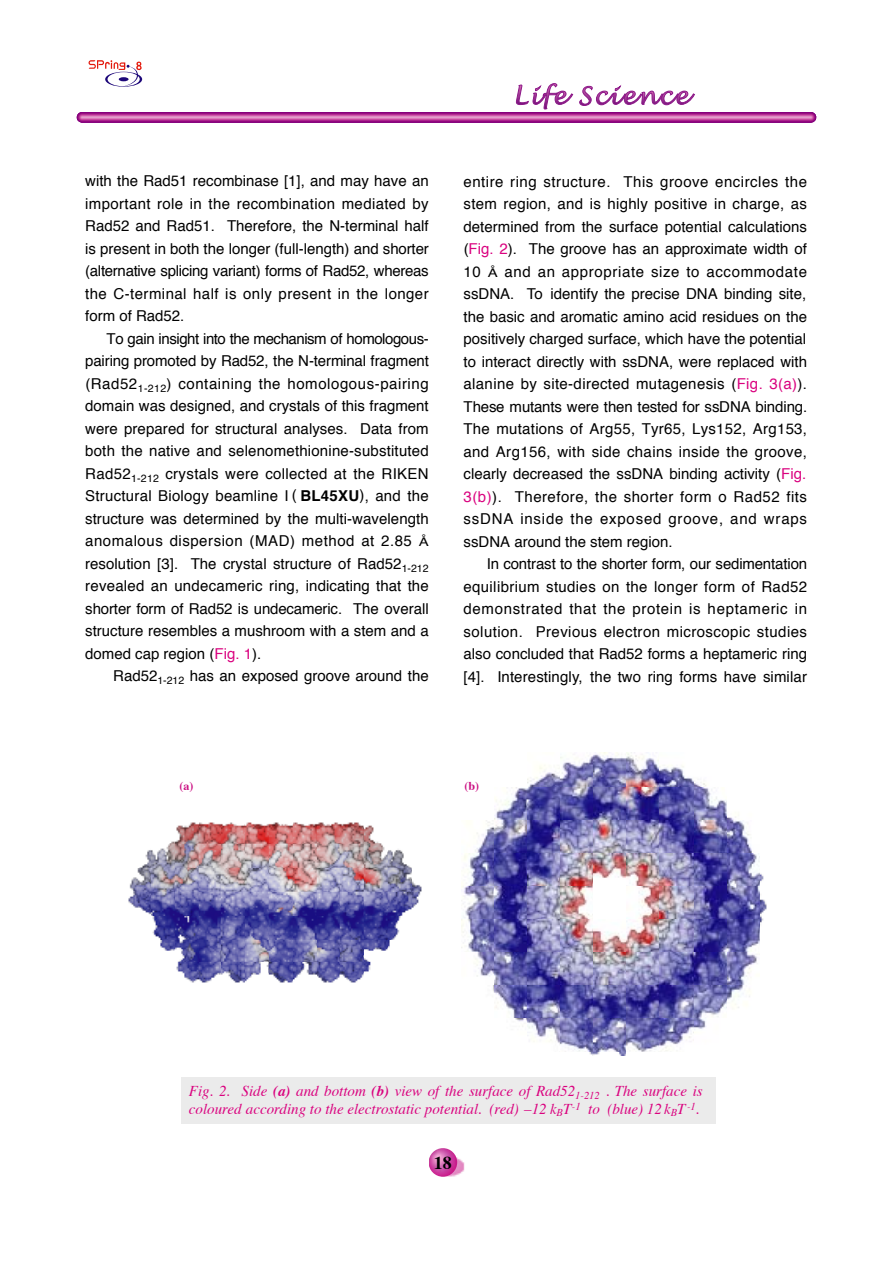
<style>
.page{position:relative;width:893px;height:1263px;background:#fff}
.page>*{position:absolute;margin:0;border:0;box-sizing:border-box;transform-origin:0 0}
.t1{font:700 18px "Times";color:#000}
.t2{font:15px/22.5px "Helvetica";color:#000;text-align:justify}
.t3{font:italic 15px/17.2px "Times";color:#da027f}
.t4{font:15px/22.5px "Helvetica";letter-spacing:.05em;color:#000}
.t5{font:15px "Helvetica";letter-spacing:.025em;color:#000}
.t6{font:700 12px "Times";color:#cb0f83}
.s1{font-weight:700}
.s2{font-size:12px}
.s3{color:#da027f}
</style>
<div class="page">
<div style="left:182px;top:1077px;width:534px;height:47px;background:#ebebeb"></div>
<svg style="left:516px;top:83px;width:179px;height:27px"></svg>
<div style="left:82px;top:112px;width:729px;height:11px;background:#83017d"></div>
<div style="left:82px;top:112px;width:729px;height:10px;background:#88017d"></div>
<div style="left:82px;top:113px;width:729px;height:9px;background:#8f017d"></div>
<div style="left:82px;top:113px;width:729px;height:8px;background:#970d80"></div>
<div style="left:82px;top:114px;width:729px;height:7px;background:#aa228c"></div>
<div style="left:82px;top:114px;width:729px;height:6px;background:#b52f93"></div>
<div style="left:82px;top:115px;width:729px;height:5px;background:#c84da3"></div>
<hr style="left:82px;top:115px;width:729px;height:4px;background:#d35fac">
<hr style="left:82px;top:116px;width:729px;height:3px;background:#dd70b5">
<hr style="left:82px;top:116px;width:729px;height:2px;background:#e183bf">
<hr style="left:82px;top:117px;width:729px;height:1px;background:#e2a1cf">
<svg style="left:89px;top:60px;width:53px;height:27px"></svg>
<img style="left:432px;top:1157px;width:33px;height:20px">
<img style="left:429px;top:1148px;width:28px;height:29px;border-radius:50%">
<img style="left:461px;top:753px;width:306px;height:300px">
<img style="left:590px;top:1053px;width:36px;height:3px">
<img style="left:128px;top:822px;width:293px;height:160px">
<p class="t2" style="left:85px;top:171px;width:345px">with the Rad51 recombinase [1], and may have an important role in the recombination mediated by Rad52 and Rad51. Therefore, the N-terminal half is present in both the longer (full-length) and shorter (alternative splicing variant) forms of Rad52, whereas the C-terminal half is only present in the longer form of Rad52.</p>
<p class="t2" style="left:85px;top:328px;width:345px;text-indent:21px">To gain insight into the mechanism of homologous&shy;pairing promoted by Rad52, the N-terminal fragment (Rad52<sub>1-212</sub>) containing the homologous-pairing domain was designed, and crystals of this fragment were prepared for structural analyses. Data from both the native and selenomethionine-substituted Rad52<sub>1-212</sub> crystals were collected at the RIKEN Structural Biology beamline I ( <span class="s1">BL45XU</span>), and the structure was determined by the multi-wavelength anomalous dispersion (MAD) method at 2.85 <span class="s2">Å </span>resolution [3]. The crystal structure of Rad52<sub>1-212 </sub>revealed an undecameric ring, indicating that the shorter form of Rad52 is undecameric. The overall structure resembles a mushroom with a stem and a</p>
<p class="t2" style="left:113px;top:666px;width:317px">Rad52<sub>1-212</sub> has an exposed groove around the</p>
<p class="t2" style="left:85px;top:643px;width:177px">domed cap region (<span class="s3">Fig. 1</span>).</p>
<p class="t2" style="left:464px;top:171px;width:345px">entire ring structure. This groove encircles the stem region, and is highly positive in charge, as determined from the surface potential calculations</p>
<p class="t2" style="left:464px;top:261px;width:345px">10 <span class="s2">Å</span> and an appropriate size to accommodate ssDNA. To identify the precise DNA binding site, the basic and aromatic amino acid residues on the positively charged surface, which have the potential to interact directly with ssDNA, were replaced with</p>
<p class="t2" style="left:464px;top:396px;width:345px">These mutants were then tested for ssDNA binding.<br>The mutations of Arg55, Tyr65, Lys152, Arg153, and Arg156, with side chains inside the groove,</p>
<p class="t2" style="left:464px;top:239px;width:345px">(<span class="s3">Fig. 2</span>). The groove has an approximate width of</p>
<p class="t5" style="left:464px;top:374px;width:345px">alanine by site-directed mutagenesis (<span class="s3">Fig. 3(a)</span>).</p>
<p class="t2" style="left:464px;top:464px;width:345px">clearly decreased the ssDNA binding activity (<span class="s3">Fig.<br>3(b)</span>). Therefore, the shorter form o Rad52 fits</p>
<p class="t4" style="left:464px;top:509px;width:345px">ssDNA inside the exposed groove, and wraps ssDNA around the stem region.</p>
<p class="t2" style="left:464px;top:554px;width:345px;text-indent:23px">In contrast to the shorter form, our sedimentation equilibrium studies on the longer form of Rad52 demonstrated that the protein is heptameric in solution. Previous electron microscopic studies also concluded that Rad52 forms a heptameric ring [4]. Interestingly, the two ring forms have similar</p>
<p class="t6" style="left:180px;top:778px;width:15px">(a)</p>
<p class="t6" style="left:465px;top:778px;width:16px">(b)</p>
<p class="t3" style="left:189px;top:1083px;width:515px">Fig. 2. Side <span class="s1">(a)</span> and bottom <span class="s1">(b)</span> view of the surface of Rad52<sub>1-212</sub> . The surface is coloured according to the electrostatic potential. (red) –12 k<sub>B</sub>T<sup>-1</sup> to (blue) 12 k<sub>B</sub>T<sup>-1</sup>.</p>
<p class="t1" style="left:434px;top:1151px;width:19px">18</p>
</div>
